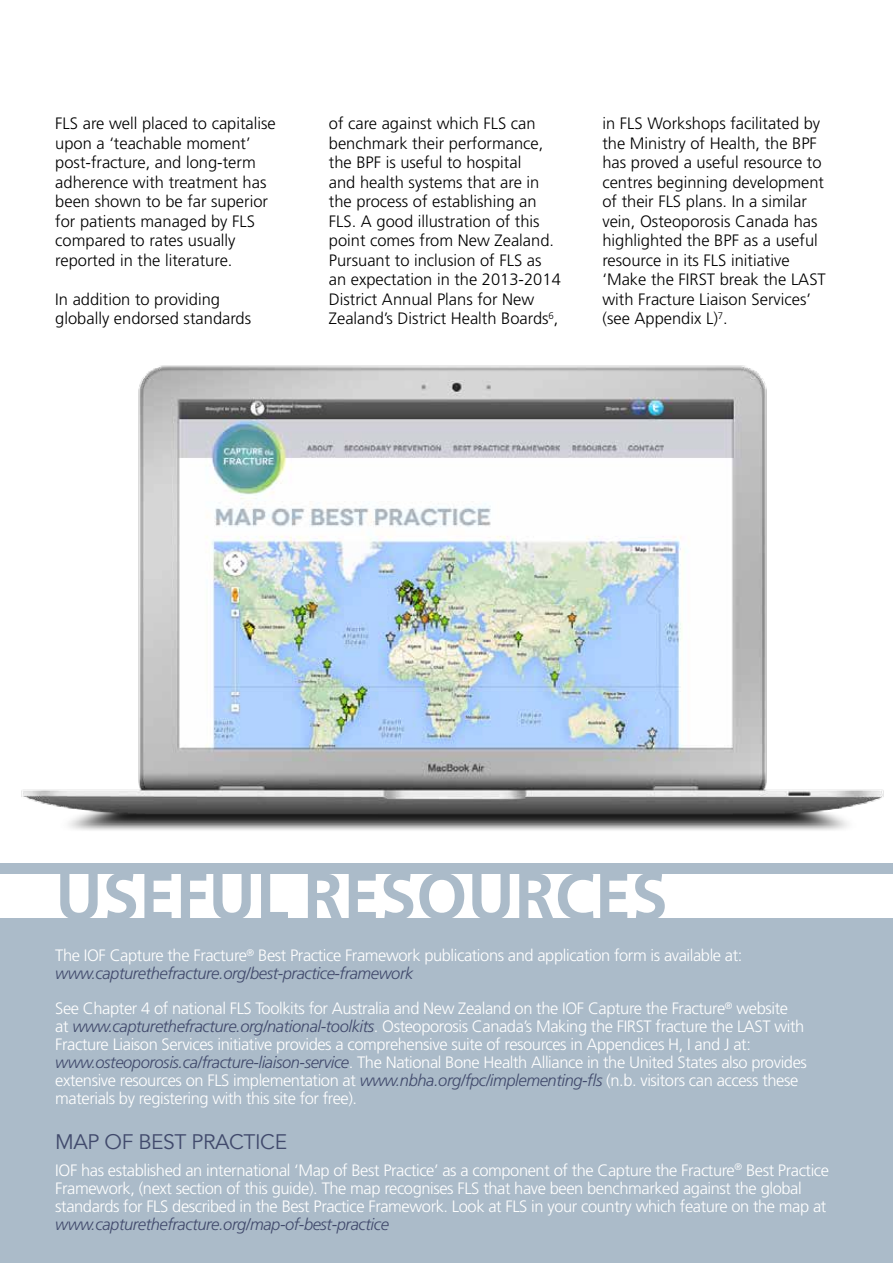
<style>
.page{position:relative;width:893px;height:1263px;background:#fff}
.page>*{position:absolute;margin:0;border:0;box-sizing:border-box;transform-origin:0 0}
.t1{font:700 65.55px "Frutiger";color:#abbbc9}
.t2{font:21px "Avenir";letter-spacing:-.02em;color:#414a6c}
.t3{font:300 16.5px/18px "Frutiger";letter-spacing:-.025em;color:#fff}
.t4{font:300 16.5px/19.5px "Frutiger";color:#000}
.t5{font:italic 300 16.5px "Frutiger";letter-spacing:-.025em;color:#414a6c}
.s1{font-style:italic;color:#414a6c}
</style>
<div class="page">
<img style="left:21px;top:365px;width:863px;height:465px">
<div style="left:0;top:918px;width:893px;height:345px;background:#abbbc9"></div>
<div style="left:0;top:863px;width:893px;height:10px;background:#abbbc9"></div>
<p class="t4" style="left:55px;top:114px;width:222px">FLS are well placed to capitalise upon a ‘teachable moment’ post-fracture, and long-term adherence with treatment has been shown to be far superior for patients managed by FLS compared to rates usually reported in the literature.</p>
<p class="t4" style="left:55px;top:289px;width:197px">In addition to providing globally endorsed standards</p>
<p class="t4" style="left:329px;top:114px;width:233px">of care against which FLS can benchmark their performance, the BPF is useful to hospital<br>and health systems that are in the process of establishing an<br>FLS. A good illustration of this point comes from New Zealand.<br>Pursuant to inclusion of FLS as an expectation in the 2013-2014<br>District Annual Plans for New<br>Zealand’s District Health Boards<sup>6</sup>,</p>
<p class="t4" style="left:602px;top:114px;width:225px">in FLS Workshops facilitated by the Ministry of Health, the BPF has proved a useful resource to centres beginning development of their FLS plans. In a similar vein, Osteoporosis Canada has highlighted the BPF as a useful resource in its FLS initiative ‘Make the FIRST break the LAST with Fracture Liaison Services’ (see Appendix L)<sup>7</sup>.</p>
<h1 class="t1" style="left:55px;top:858px;width:614px">USEFUL RESOURCES</h1>
<p class="t3" style="left:55px;top:946px;width:689px">The IOF Capture the Fracture<sup>®</sup> Best Practice Framework publications and application form is available at: <span class="s1">www.capturethefracture.org/best-practice-framework</span></p>
<p class="t3" style="left:55px;top:999px;width:753px">See Chapter 4 of national FLS Toolkits for Australia and New Zealand on the IOF Capture the Fracture<sup>®</sup> website<br>at <span class="s1">www.capturethefracture.org/national-toolkits</span>. Osteoporosis Canada’s Making the FIRST fracture the LAST with Fracture Liaison Services initiative provides a comprehensive suite of resources in Appendices H, I and J at: <span class="s1">www.osteoporosis.ca/fracture-liaison-service</span>. The National Bone Health Alliance in the United States also provides extensive resources on FLS implementation at <span class="s1">www.nbha.org/fpc/implementing-fls</span> (n.b. visitors can access these materials by registering with this site for free).</p>
<p class="t2" style="left:55px;top:1129px;width:233px">MAP OF BEST PRACTICE</p>
<p class="t3" style="left:55px;top:1161px;width:775px">IOF has established an international ‘Map of Best Practice’ as a component of the Capture the Fracture<sup>®</sup> Best Practice<br>Framework, (next section of this guide). The map recognises FLS that have been benchmarked against the global standards for FLS described in the Best Practice Framework. Look at FLS in your country which feature on the map at</p>
<p class="t5" style="left:55px;top:1214px;width:335px">www.capturethefracture.org/map-of-best-practice</p>
</div>
